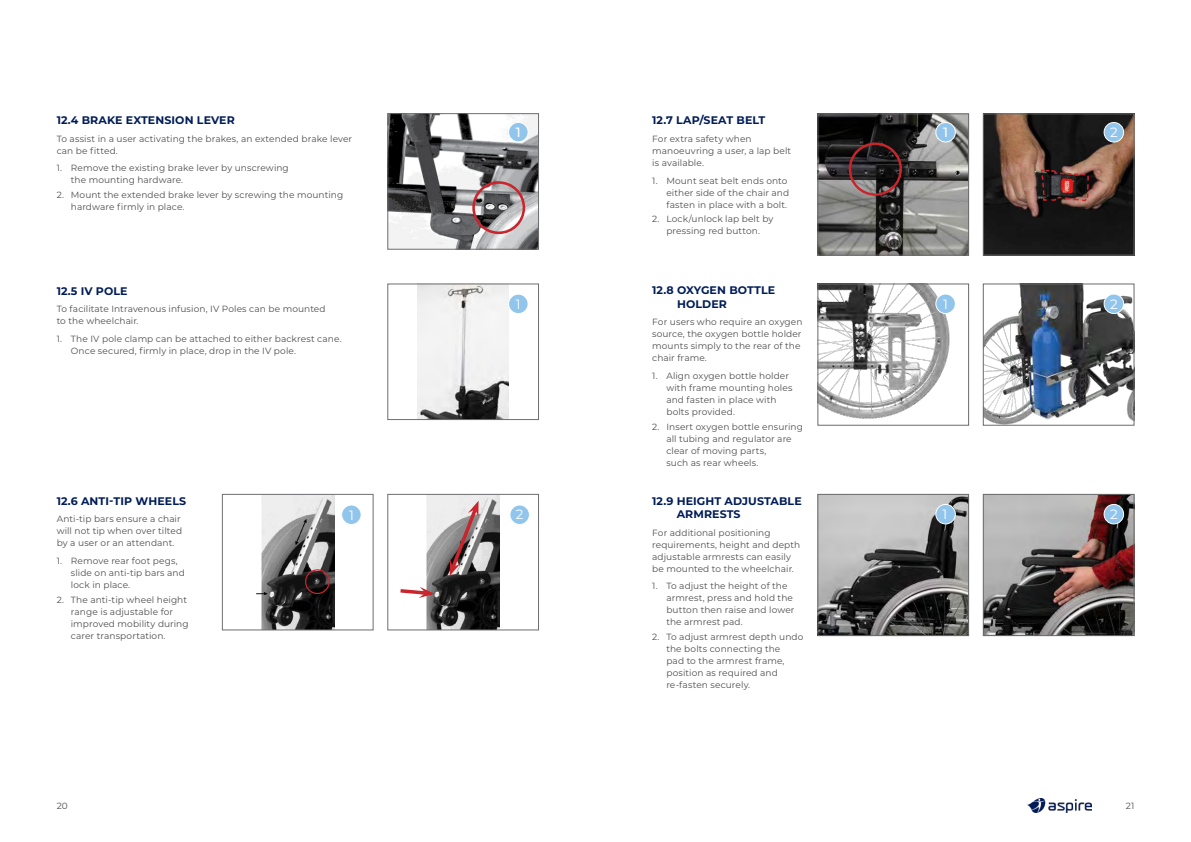
<style>
.page{position:relative;width:1191px;height:842px;background:#fff}
.page>*{position:absolute;margin:0;border:0;box-sizing:border-box;transform-origin:0 0}
.t1{font:13.4px "Montserrat";color:#fff}
.t2{font:500 13.4px "Montserrat";color:#fff}
.t3{font:700 11px/13.2px "Montserrat";letter-spacing:.01em;color:#001c58}
.t4{font:9px/12px "Montserrat";letter-spacing:.01em;color:#4d4d4f}
</style>
<div class="page">
<img style="left:1027px;top:798px;width:64px;height:14px">
<img style="left:389px;top:115px;width:148px;height:132px">
<div style="left:387px;top:113px;width:152px;height:136px;border:1px solid #6d6e71"></div>
<div style="left:472px;top:181px;width:53px;height:53px;border:3px solid #c9252c;border-radius:50%"></div>
<div style="left:508px;top:122px;width:20px;height:20px;background:#92c5eb;border-radius:50%"></div>
<div style="left:508px;top:122px;width:20px;height:20px;border:1px solid #fff;border-radius:50%"></div>
<img style="left:418px;top:286px;width:90px;height:132px">
<div style="left:387px;top:284px;width:152px;height:136px;border:1px solid #6d6e71"></div>
<div style="left:508px;top:294px;width:20px;height:20px;background:#92c5eb;border-radius:50%"></div>
<div style="left:508px;top:294px;width:20px;height:20px;border:1px solid #fff;border-radius:50%"></div>
<img style="left:426px;top:496px;width:74px;height:132px">
<div style="left:387px;top:494px;width:152px;height:136px;border:1px solid #6d6e71"></div>
<img style="left:256px;top:496px;width:78px;height:132px">
<div style="left:222px;top:494px;width:151px;height:136px;border:1px solid #6d6e71"></div>
<div style="left:342px;top:505px;width:19px;height:19px;background:#92c5eb;border-radius:50%"></div>
<div style="left:341px;top:505px;width:20px;height:20px;border:1px solid #fff;border-radius:50%"></div>
<div style="left:510px;top:505px;width:19px;height:19px;background:#92c5eb;border-radius:50%"></div>
<div style="left:509px;top:505px;width:21px;height:20px;border:1px solid #fff;border-radius:50%"></div>
<svg style="left:448px;top:501px;width:32px;height:75px;background:#a89293"></svg>
<svg style="left:400px;top:587px;width:34px;height:11px"></svg>
<div style="left:305px;top:569px;width:25px;height:25px;border:1px solid #c9252c;border-radius:50%"></div>
<img style="left:985px;top:496px;width:147px;height:138px">
<div style="left:983px;top:494px;width:151px;height:142px;border:1px solid #696a6c"></div>
<img style="left:819px;top:496px;width:148px;height:138px">
<div style="left:817px;top:494px;width:152px;height:142px;border:1px solid #696a6c"></div>
<div style="left:935px;top:504px;width:20px;height:20px;background:#92c5eb;border-radius:50%"></div>
<div style="left:935px;top:504px;width:20px;height:20px;border:1px solid #fff;border-radius:50%"></div>
<div style="left:1104px;top:504px;width:19px;height:20px;background:#92c5eb;border-radius:50%"></div>
<div style="left:1103px;top:504px;width:21px;height:20px;border:1px solid #fff;border-radius:50%"></div>
<img style="left:985px;top:286px;width:147px;height:137px">
<div style="left:983px;top:284px;width:151px;height:141px;border:1px solid #696a6c"></div>
<img style="left:819px;top:286px;width:136px;height:133px">
<div style="left:817px;top:284px;width:152px;height:141px;border:1px solid #696a6c"></div>
<div style="left:935px;top:294px;width:20px;height:19px;background:#92c5eb;border-radius:50%"></div>
<div style="left:935px;top:294px;width:20px;height:20px;border:1px solid #fff;border-radius:50%"></div>
<div style="left:1104px;top:294px;width:19px;height:19px;background:#92c5eb;border-radius:50%"></div>
<div style="left:1103px;top:294px;width:21px;height:20px;border:1px solid #fff;border-radius:50%"></div>
<img style="left:819px;top:116px;width:148px;height:137px">
<div style="left:817px;top:114px;width:152px;height:141px;border:1px solid #696a6c"></div>
<div style="left:848px;top:142px;width:54px;height:54px;border:2px solid #c9252c;border-radius:50%"></div>
<div style="left:935px;top:122px;width:20px;height:20px;background:#92c5eb;border-radius:50%"></div>
<div style="left:935px;top:122px;width:20px;height:20px;border:1px solid #fff;border-radius:50%"></div>
<img style="left:985px;top:116px;width:147px;height:137px">
<div style="left:983px;top:114px;width:151px;height:141px;border:1px solid #696a6c"></div>
<div style="left:1104px;top:122px;width:19px;height:20px;background:#92c5eb;border-radius:50%"></div>
<div style="left:1103px;top:122px;width:21px;height:20px;border:1px solid #fff;border-radius:50%"></div>
<img style="left:1040px;top:113px;width:49px;height:89px">
<p class="t3" style="left:57px;top:113px;width:180px">12.4 BRAKE EXTENSION LEVER</p>
<p class="t4" style="left:57px;top:132px;width:297px">To assist in a user activating the brakes, an extended brake lever can be fitted.</p>
<p class="t4" style="left:71px;top:162px;width:219px;text-indent:-14px">1. Remove the existing brake lever by unscrewing the mounting hardware.</p>
<p class="t4" style="left:71px;top:189px;width:274px;text-indent:-14px">2. Mount the extended brake lever by screwing the mounting hardware firmly in place.</p>
<h1 class="t2" style="left:516px;top:123px;width:6px">1</h1>
<p class="t3" style="left:652px;top:113px;width:115px">12.7 LAP/SEAT BELT</p>
<p class="t4" style="left:652px;top:132px;width:140px">For extra safety when manoeuvring a user, a lap belt is available.</p>
<p class="t4" style="left:666px;top:174px;width:124px;text-indent:-14px">1. Mount seat belt ends onto either side of the chair and fasten in place with a bolt.</p>
<p class="t4" style="left:652px;top:213px;width:123px;text-align:center">2. Lock/unlock lap belt by pressing red button.</p>
<h1 class="t2" style="left:943px;top:123px;width:6px">1</h1>
<h1 class="t1" style="left:1110px;top:123px;width:9px">2</h1>
<p class="t3" style="left:57px;top:284px;width:72px">12.5 IV POLE</p>
<p class="t4" style="left:57px;top:303px;width:270px">To facilitate Intravenous infusion, IV Poles can be mounted to the wheelchair.</p>
<p class="t4" style="left:71px;top:333px;width:272px;text-indent:-14px">1. The IV pole clamp can be attached to either backrest cane.<br>Once secured, firmly in place, drop in the IV pole.</p>
<h1 class="t1" style="left:516px;top:295px;width:6px">1</h1>
<p class="t3" style="left:677px;top:283px;width:100px;text-indent:-25px">12.8 OXYGEN BOTTLE<br>HOLDER</p>
<p class="t4" style="left:652px;top:316px;width:152px">For users who require an oxygen source, the oxygen bottle holder mounts simply to the rear of the chair frame.</p>
<p class="t4" style="left:666px;top:369px;width:128px;text-indent:-14px">1. Align oxygen bottle holder with frame mounting holes and fasten in place with bolts provided.</p>
<p class="t4" style="left:666px;top:420px;width:138px;text-indent:-14px">2. Insert oxygen bottle ensuring all tubing and regulator are clear of moving parts,<br>such as rear wheels.</p>
<h1 class="t1" style="left:943px;top:295px;width:6px">1</h1>
<h1 class="t1" style="left:1110px;top:295px;width:9px">2</h1>
<p class="t3" style="left:57px;top:494px;width:131px">12.6 ANTI-TIP WHEELS</p>
<p class="t4" style="left:57px;top:513px;width:127px">Anti-tip bars ensure a chair will not tip when over tilted by a user or an attendant.</p>
<p class="t4" style="left:71px;top:555px;width:115px;text-indent:-14px">1. Remove rear foot pegs, slide on anti-tip bars and lock in place.</p>
<p class="t4" style="left:71px;top:593px;width:119px;text-indent:-14px">2. The anti-tip wheel height range is adjustable for improved mobility during carer transportation.</p>
<h1 class="t1" style="left:349px;top:506px;width:6px">1</h1>
<h1 class="t1" style="left:516px;top:505px;width:9px">2</h1>
<p class="t3" style="left:676px;top:494px;width:127px;text-indent:-24px">12.9 HEIGHT ADJUSTABLE<br>ARMRESTS</p>
<p class="t4" style="left:652px;top:526px;width:149px">For additional positioning requirements, height and depth adjustable armrests can easily be mounted to the wheelchair.</p>
<p class="t4" style="left:666px;top:580px;width:130px;text-indent:-14px">1. To adjust the height of the armrest, press and hold the button then raise and lower the armrest pad.</p>
<p class="t4" style="left:666px;top:631px;width:139px;text-indent:-14px">2. To adjust armrest depth undo the bolts connecting the<br>pad to the armrest frame, position as required and re-fasten securely.</p>
<h1 class="t1" style="left:942px;top:505px;width:6px">1</h1>
<h1 class="t1" style="left:1110px;top:505px;width:9px">2</h1>
<p class="t4" style="left:57px;top:800px;width:13px">20</p>
<p class="t4" style="left:1125px;top:800px;width:10px">21</p>
</div>
